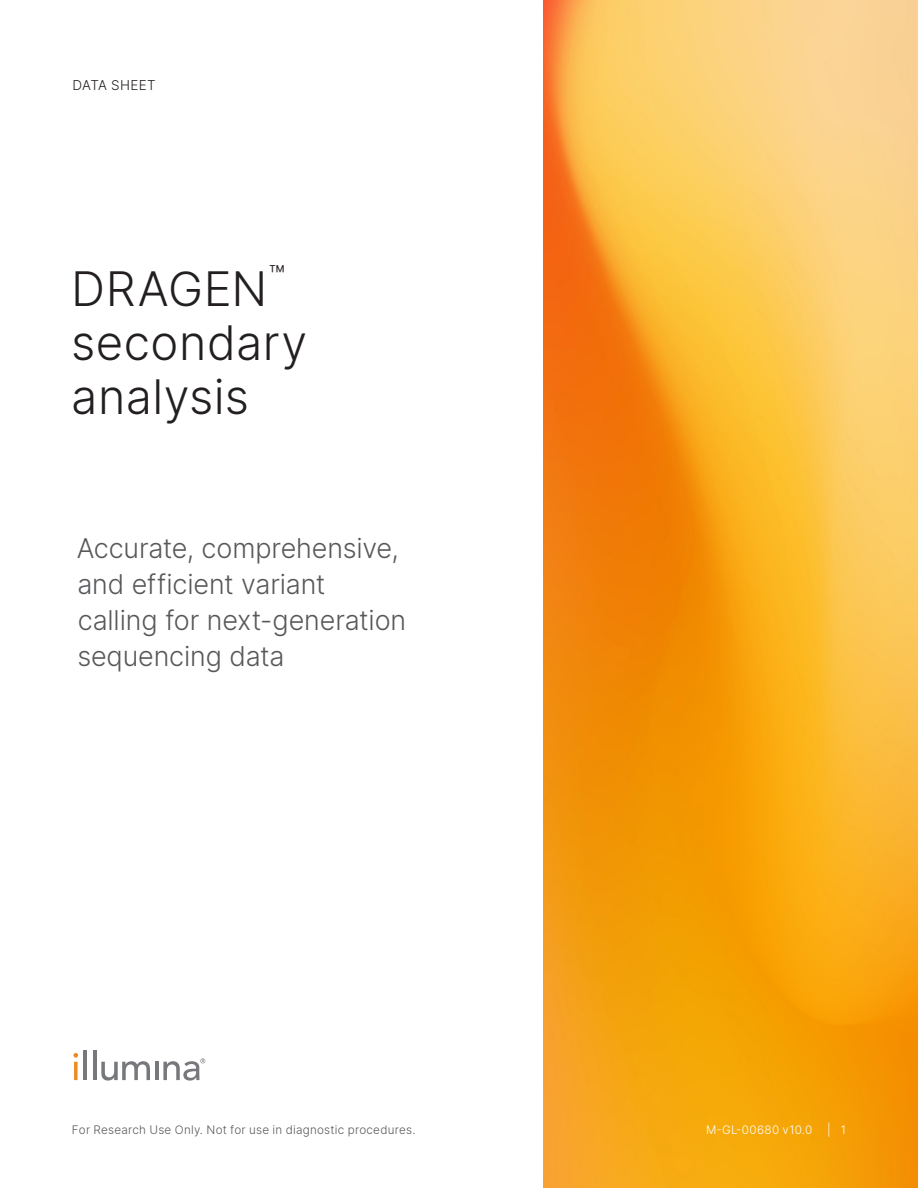
<style>
.page{position:relative;width:918px;height:1188px;background:#fff}
.page>*{position:absolute;margin:0;border:0;box-sizing:border-box;transform-origin:0 0}
.Title{font:300 47.25px/54px "Inter";letter-spacing:.01em;color:#231f20}
.Title-2{font:300 27.15px "Inter";color:#231f20}
.Subtitle{font:300 27px/36px "Inter";letter-spacing:-.005em;color:#57585a}
.zz_Document_Type___Segment{font:300 13.5px "Inter";letter-spacing:.015em;color:#231f20}
.zz_For_Research_Only{font:300 11.7px "Inter";letter-spacing:.02em;color:#57585a}
.zz_Pub_Number{font:300 11.7px "Inter";letter-spacing:.03em;color:#fff}
</style>
<div class="page">
<img style="left:543px;top:0;width:375px;height:1188px">
<svg style="left:74px;top:1062px;width:4px;height:18px"></svg>
<hr style="left:83px;top:1051px;width:4px;height:29px;background:#77787c">
<hr style="left:93px;top:1051px;width:3px;height:29px;background:#77787c">
<svg style="left:101px;top:1061px;width:49px;height:20px"></svg>
<hr style="left:155px;top:1062px;width:3px;height:18px;background:#77787c">
<svg style="left:73px;top:1053px;width:5px;height:5px"></svg>
<svg style="left:163px;top:1058px;width:42px;height:23px"></svg>
<p class="zz_Document_Type___Segment" style="left:73px;top:76px;width:85px">DATA SHEET</p>
<p class="Title-2" style="left:269px;top:255px;width:18px">™</p>
<p class="Title" style="left:71px;top:261px;width:198px">DRAGEN</p>
<p class="Title" style="left:71px;top:315px;width:238px">secondary analysis</p>
<p class="Subtitle" style="left:77px;top:530px;width:331px">Accurate, comprehensive, and efficient variant calling for next-generation sequencing data</p>
<p class="zz_For_Research_Only" style="left:72px;top:1121px;width:345px">For Research Use Only. Not for use in diagnostic procedures.</p>
<p class="zz_Pub_Number" style="left:706px;top:1121px;width:108px">M-GL-00680 v10.0</p>
<p class="zz_Pub_Number" style="left:827px;top:1121px;width:20px">| 1</p>
</div>
